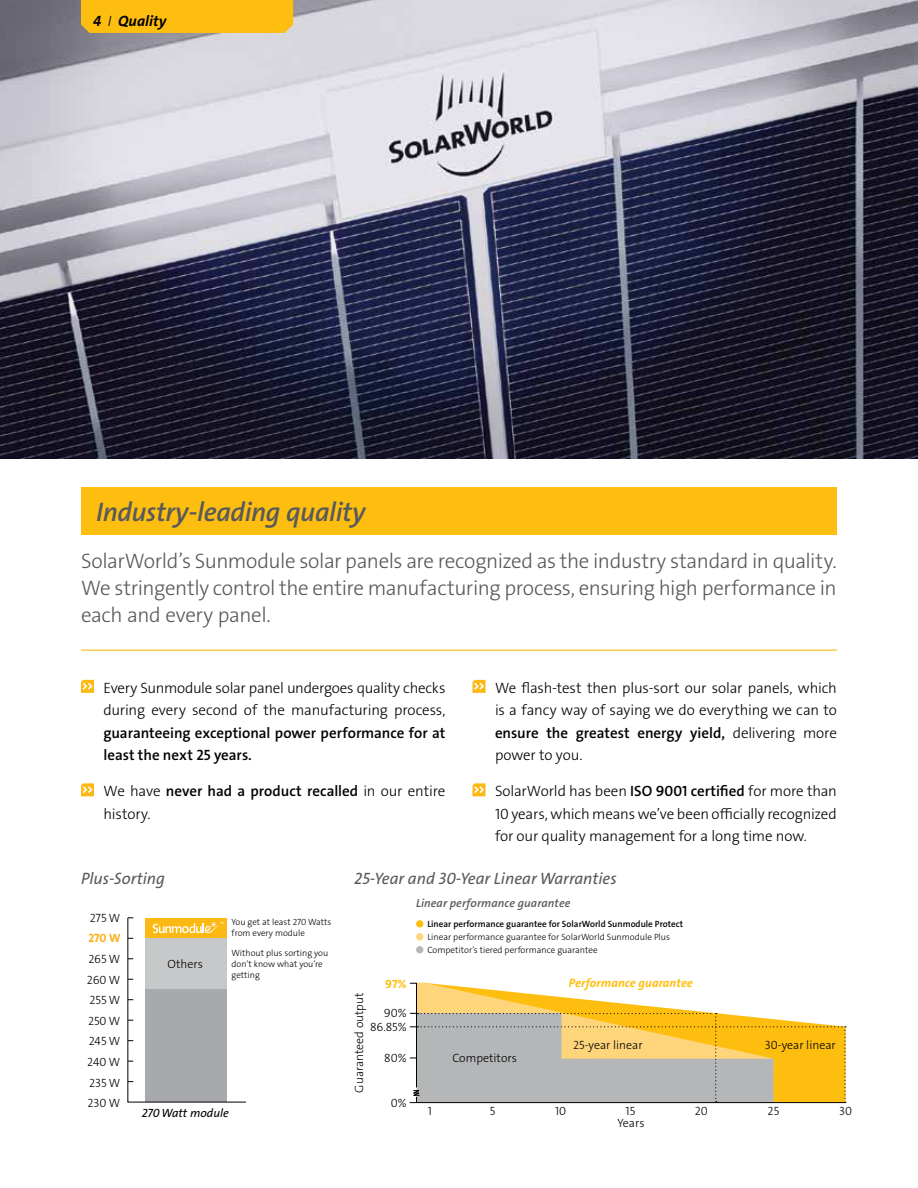
<style>
.page{position:relative;width:918px;height:1188px;background:#fff}
.page>*{position:absolute;margin:0;border:0;box-sizing:border-box;transform-origin:0 0}
.t1{font:27px "The Sans LP6 Se Bld IT";letter-spacing:-.015em;color:#58595b}
.t2{font:21px/27px "The Sans LP3 Lig";letter-spacing:-.02em;color:#58595b;text-align:justify}
.t3{font:16.5px "The Sans LP5 Plain IT";color:#58595b}
.t4{font:15px/22.5px "The Sans LP3 Lig";letter-spacing:-.01em;color:#000}
.t5{font:15px/22.5px "The Sans LP6 Se Bld";color:#000}
.t6{font:15px "The Sans LP7 Bld IT";letter-spacing:.005em;color:#000}
.t7{font:12.15px "The Sans LP7 Bld IT";letter-spacing:.005em;color:#febe10}
.t8{font:12px/20.7px "The Sans LP3 Lig";color:#000}
.t9{font:12px "The Sans LP5 Plain IT";color:#000}
.t10{font:12px "The Sans LP7 Bld";color:#fcaf17}
.t11{font:12px "The Sans LP7 Bld";color:#febe10}
.t12{font:11.7px "The Sans LP6 Se Bld IT";letter-spacing:.01em;color:#58595b}
.t13{font:9.15px/13px "The Sans LP3 Lig";color:#000}
.t14{font:9.15px "The Sans LP6 Se Bld";color:#000}
.t15{font:9px/10.8px "The Sans LP3 Lig";color:#000}
.s1{font-family:"The Sans LP3 Lig IT"}
.s2{font-family:"The Sans LP3 Lig"}
.s3{font-family:"The Sans LP6 Se Bld"}
</style>
<div class="page">
<img style="left:0;top:0;width:918px;height:459px">
<div style="left:81px;top:0;width:212px;height:33px;background:#febe10"></div>
<div style="left:81px;top:487px;width:756px;height:48px;background:#febe10"></div>
<hr style="left:81px;top:650px;width:756px;height:1px;background:#fdb913">
<svg style="left:81px;top:680px;width:13px;height:13px"></svg>
<svg style="left:81px;top:783px;width:13px;height:13px"></svg>
<svg style="left:472px;top:680px;width:14px;height:13px"></svg>
<svg style="left:472px;top:783px;width:14px;height:13px"></svg>
<div style="left:416px;top:920px;width:7px;height:8px;background:#febe10;border-radius:50%"></div>
<div style="left:416px;top:933px;width:7px;height:7px;background:#ffd57c;border-radius:50%"></div>
<div style="left:416px;top:946px;width:7px;height:7px;background:#b4b6b8;border-radius:50%"></div>
<svg style="left:410px;top:983px;width:436px;height:120px"></svg>
<svg style="left:127px;top:917px;width:119px;height:186px"></svg>
<p class="t6" style="left:93px;top:11px;width:75px">4 <span class="s1">I</span> Quality</p>
<h1 class="t1" style="left:96px;top:495px;width:271px">Industry-leading quality</h1>
<h2 class="t2" style="left:81px;top:548px;width:757px">SolarWorld’s Sunmodule solar panels are recognized as the industry standard in quality.<br>We stringently control the entire manufacturing process, ensuring high performance in each and every panel.</h2>
<p class="t4" style="left:495px;top:677px;width:343px">We flash-test then plus-sort our solar panels, which is a fancy way of saying we do everything we can to</p>
<p class="t5" style="left:495px;top:722px;width:343px">ensure the greatest energy yield, <span class="s2">delivering more</span></p>
<p class="t4" style="left:495px;top:744px;width:89px">power to you.</p>
<p class="t4" style="left:495px;top:780px;width:343px;text-align:justify">SolarWorld has been <span class="s3">ISO 9001 certified</span> for more than 10 years, which means we’ve been officially recognized for our quality management for a long time now.</p>
<p class="t3" style="left:354px;top:868px;width:264px">25-Year and 30-Year Linear Warranties</p>
<p class="t14" style="left:427px;top:918px;width:257px">Linear performance guarantee for SolarWorld Sunmodule Protect</p>
<p class="t13" style="left:427px;top:930px;width:244px">Linear performance guarantee for SolarWorld Sunmodule Plus<br>Competitor’s tiered performance guarantee</p>
<p class="t4" style="left:104px;top:677px;width:344px">Every Sunmodule solar panel undergoes quality checks during every second of the manufacturing process,</p>
<p class="t5" style="left:104px;top:722px;width:343px">guaranteeing exceptional power performance for at least the next 25 years.</p>
<p class="t5" style="left:104px;top:780px;width:343px"><span class="s2">We have</span> never had a product recalled <span class="s2">in our entire</span></p>
<p class="t4" style="left:104px;top:803px;width:49px">history.</p>
<p class="t3" style="left:81px;top:868px;width:86px">Plus-Sorting</p>
<p class="t8" style="left:90px;top:907px;width:32px">275 W</p>
<p class="t8" style="left:88px;top:949px;width:33px">265 W</p>
<p class="t8" style="left:89px;top:990px;width:32px">255 W</p>
<p class="t12" style="left:416px;top:896px;width:156px">Linear performance guarantee</p>
<p class="t15" style="left:232px;top:917px;width:101px">You get at least 270 Watts from every module</p>
<p class="t15" style="left:232px;top:948px;width:98px">Without plus sorting you don’t know what you’re getting</p>
<p class="t10" style="left:88px;top:930px;width:34px">270 W</p>
<p class="t8" style="left:168px;top:954px;width:37px">Others</p>
<p class="t8" style="left:87px;top:969px;width:35px">260 W</p>
<p class="t11" style="left:385px;top:976px;width:23px">97%</p>
<p class="t7" style="left:569px;top:975px;width:126px">Performance guarantee</p>
<p class="t8" style="left:370px;top:1017px;width:38px">86.85%</p>
<p class="t8" style="left:349px;top:1093px;width:102px;rotate:-90deg">Guaranteed output</p>
<p class="t8" style="left:384px;top:1003px;width:24px">90%</p>
<p class="t8" style="left:384px;top:1047px;width:24px">80%</p>
<p class="t8" style="left:452px;top:1047px;width:66px">Competitors</p>
<p class="t8" style="left:88px;top:1010px;width:34px">250 W</p>
<p class="t8" style="left:89px;top:1031px;width:33px">245 W</p>
<p class="t8" style="left:88px;top:1072px;width:34px">235 W<br>230 W</p>
<p class="t8" style="left:573px;top:1035px;width:71px">25-year linear</p>
<p class="t8" style="left:765px;top:1035px;width:73px">30-year linear</p>
<p class="t8" style="left:87px;top:1052px;width:35px">240 W</p>
<p class="t8" style="left:391px;top:1093px;width:17px">0%</p>
<p class="t8" style="left:428px;top:1101px;width:6px">1</p>
<p class="t8" style="left:490px;top:1101px;width:7px">5</p>
<p class="t8" style="left:555px;top:1101px;width:13px">10</p>
<p class="t8" style="left:626px;top:1101px;width:11px">15</p>
<p class="t8" style="left:695px;top:1101px;width:15px">20</p>
<p class="t8" style="left:768px;top:1101px;width:13px">25</p>
<p class="t8" style="left:839px;top:1101px;width:14px">30</p>
<p class="t9" style="left:142px;top:1105px;width:89px">270 Watt module</p>
<p class="t8" style="left:618px;top:1113px;width:28px">Years</p>
</div>
